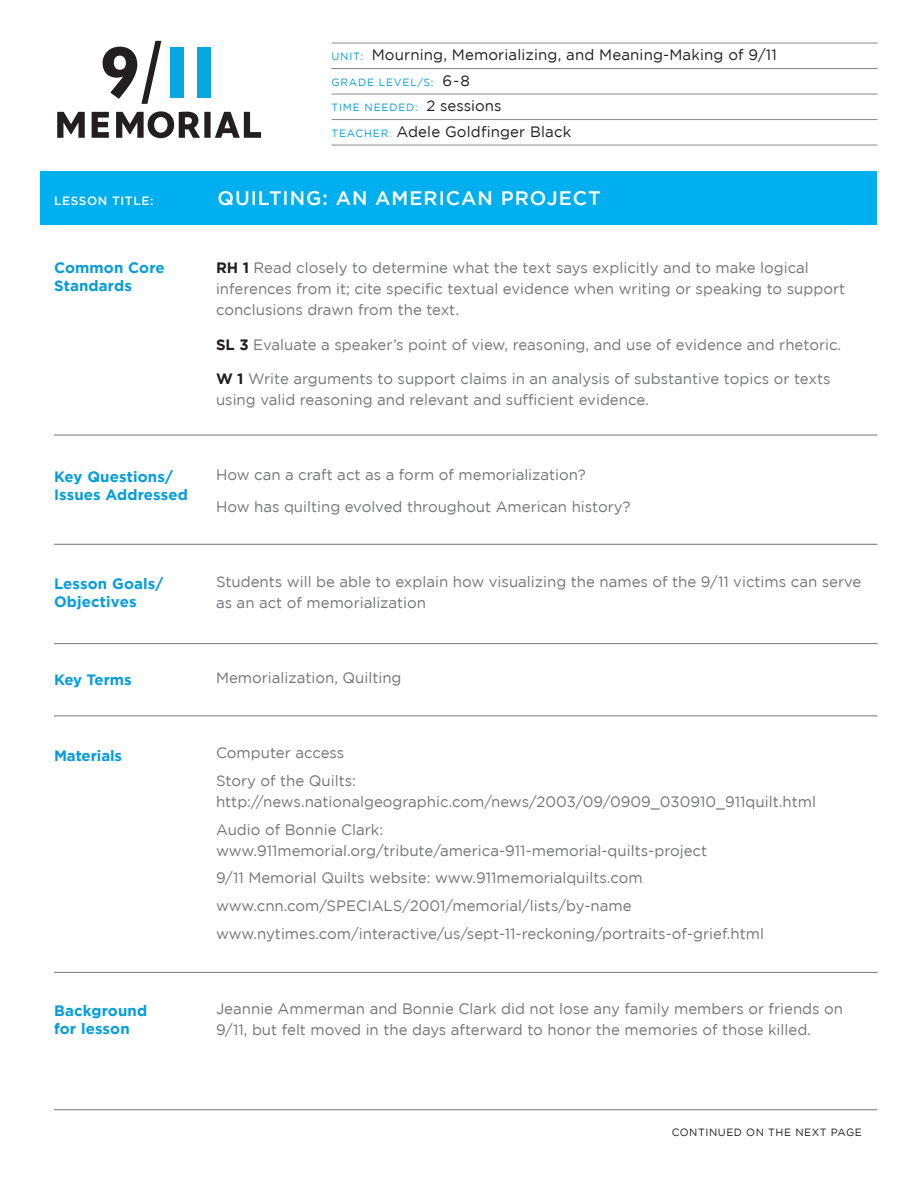
<style>
.page{position:relative;width:918px;height:1188px;background:#fff}
.page>*{position:absolute;margin:0;border:0;box-sizing:border-box;transform-origin:0 0}
.t1{font:500 19.5px "Gotham";letter-spacing:.05em;color:#fff}
.t2{font:15px/21px "Gotham";color:#757679}
.t3{font:700 15px/18px "Gotham";letter-spacing:.01em;color:#069ddc}
.t4{font:15px "Gotham";letter-spacing:.01em;color:#231f20}
.t5{font:700 15px "Gotham";letter-spacing:-.02em;color:#069ddc}
.t6{font:500 12px "Gotham";letter-spacing:.05em;color:#fff}
.t7{font:10.5px "Gotham";letter-spacing:.075em;color:#069ddc}
.t8{font:10.5px "Gotham";letter-spacing:.05em;color:#231f20}
.s1{font-size:10.5px;color:#069ddc}
.s2{font-size:15px;color:#231f20}
.s3{font-size:10.5px;color:#62b6e6}
.s4{font-weight:700;color:#231f20}
</style>
<div class="page">
<hr style="left:332px;top:43px;width:545px;height:1px;background:#8a8c8f">
<hr style="left:332px;top:68px;width:545px;height:1px;background:#8a8c8f">
<hr style="left:332px;top:94px;width:545px;height:1px;background:#8a8c8f">
<hr style="left:332px;top:119px;width:545px;height:1px;background:#8a8c8f">
<hr style="left:332px;top:145px;width:545px;height:1px;background:#8a8c8f">
<div style="left:40px;top:171px;width:838px;height:54px;background:#00afef"></div>
<hr style="left:54px;top:435px;width:824px;height:1px;background:#757679">
<hr style="left:54px;top:544px;width:824px;height:1px;background:#757679">
<hr style="left:54px;top:643px;width:824px;height:1px;background:#757679">
<svg style="left:92px;top:112px;width:17px;height:26px"></svg>
<svg style="left:57px;top:112px;width:28px;height:26px"></svg>
<div style="left:171px;top:47px;width:13px;height:51px;background:#08a7e0"></div>
<div style="left:197px;top:47px;width:14px;height:51px;background:#08a7e0"></div>
<svg style="left:103px;top:41px;width:58px;height:63px"></svg>
<svg style="left:116px;top:111px;width:145px;height:27px"></svg>
<hr style="left:54px;top:1109px;width:824px;height:1px;background:#757679">
<hr style="left:54px;top:716px;width:824px;height:1px;background:#757679">
<hr style="left:54px;top:972px;width:824px;height:1px;background:#757679">
<p class="t4" style="left:332px;top:47px;width:447px"><span class="s1">UNIT:</span> Mourning, Memorializing, and Meaning-Making of 9/11</p>
<p class="t7" style="left:332px;top:76px;width:140px">GRADE LEVEL/S: <span class="s2">6-8</span></p>
<p class="t7" style="left:332px;top:102px;width:171px">TIME NEEDED: <span class="s2">2 sessions</span></p>
<p class="t4" style="left:332px;top:123px;width:241px"><span class="s1">TEACHER</span><span class="s3">:</span> Adele Goldfinger Black</p>
<p class="t6" style="left:54px;top:194px;width:101px">LESSON TITLE:</p>
<p class="t1" style="left:218px;top:187px;width:385px">QUILTING: AN AMERICAN PROJECT</p>
<p class="t3" style="left:54px;top:259px;width:112px">Common Core<br>Standards</p>
<p class="t2" style="left:216px;top:257px;width:631px"><span class="s4">RH 1</span> Read closely to determine what the text says explicitly and to make logical inferences from it; cite specific textual evidence when writing or speaking to support conclusions drawn from the text.</p>
<p class="t2" style="left:216px;top:334px;width:627px"><span class="s4">SL 3</span> Evaluate a speaker’s point of view, reasoning, and use of evidence and rhetoric.</p>
<p class="t2" style="left:216px;top:368px;width:616px"><span class="s4">W 1</span> Write arguments to support claims in an analysis of substantive topics or texts using valid reasoning and relevant and sufficient evidence.</p>
<p class="t3" style="left:54px;top:467px;width:135px">Key Questions/<br>Issues Addressed</p>
<p class="t2" style="left:216px;top:464px;width:371px">How can a craft act as a form of memorialization?</p>
<p class="t2" style="left:216px;top:496px;width:416px">How has quilting evolved throughout American history?</p>
<p class="t3" style="left:54px;top:574px;width:111px">Lesson Goals/<br>Objectives</p>
<p class="t2" style="left:216px;top:571px;width:647px">Students will be able to explain how visualizing the names of the 9/11 victims can serve as an act of memorialization</p>
<p class="t5" style="left:54px;top:671px;width:79px">Key Terms</p>
<p class="t2" style="left:216px;top:667px;width:187px">Memorialization, Quilting</p>
<p class="t3" style="left:54px;top:747px;width:70px">Materials</p>
<p class="t2" style="left:216px;top:742px;width:130px">Computer access</p>
<p class="t2" style="left:216px;top:770px;width:142px">Story of the Quilts:</p>
<p class="t2" style="left:216px;top:791px;width:601px">http://news.nationalgeographic.com/news/2003/09/0909_030910_911quilt.html</p>
<p class="t2" style="left:216px;top:819px;width:169px">Audio of Bonnie Clark:</p>
<p class="t2" style="left:216px;top:840px;width:493px">www.911memorial.org/tribute/america-911-memorial-quilts-project</p>
<p class="t2" style="left:216px;top:867px;width:428px">9/11 Memorial Quilts website: www.911memorialquilts.com</p>
<p class="t2" style="left:216px;top:895px;width:417px">www.cnn.com/SPECIALS/2001/memorial/lists/by-name</p>
<p class="t2" style="left:216px;top:923px;width:550px">www.nytimes.com/interactive/us/sept-11-reckoning/portraits-of-grief.html</p>
<p class="t3" style="left:54px;top:1001px;width:95px">Background for lesson</p>
<p class="t2" style="left:216px;top:998px;width:629px">Jeannie Ammerman and Bonnie Clark did not lose any family members or friends on<br>9/11, but felt moved in the days afterward to honor the memories of those killed.</p>
<p class="t8" style="left:672px;top:1126px;width:192px">CONTINUED ON THE NEXT PAGE</p>
</div>
